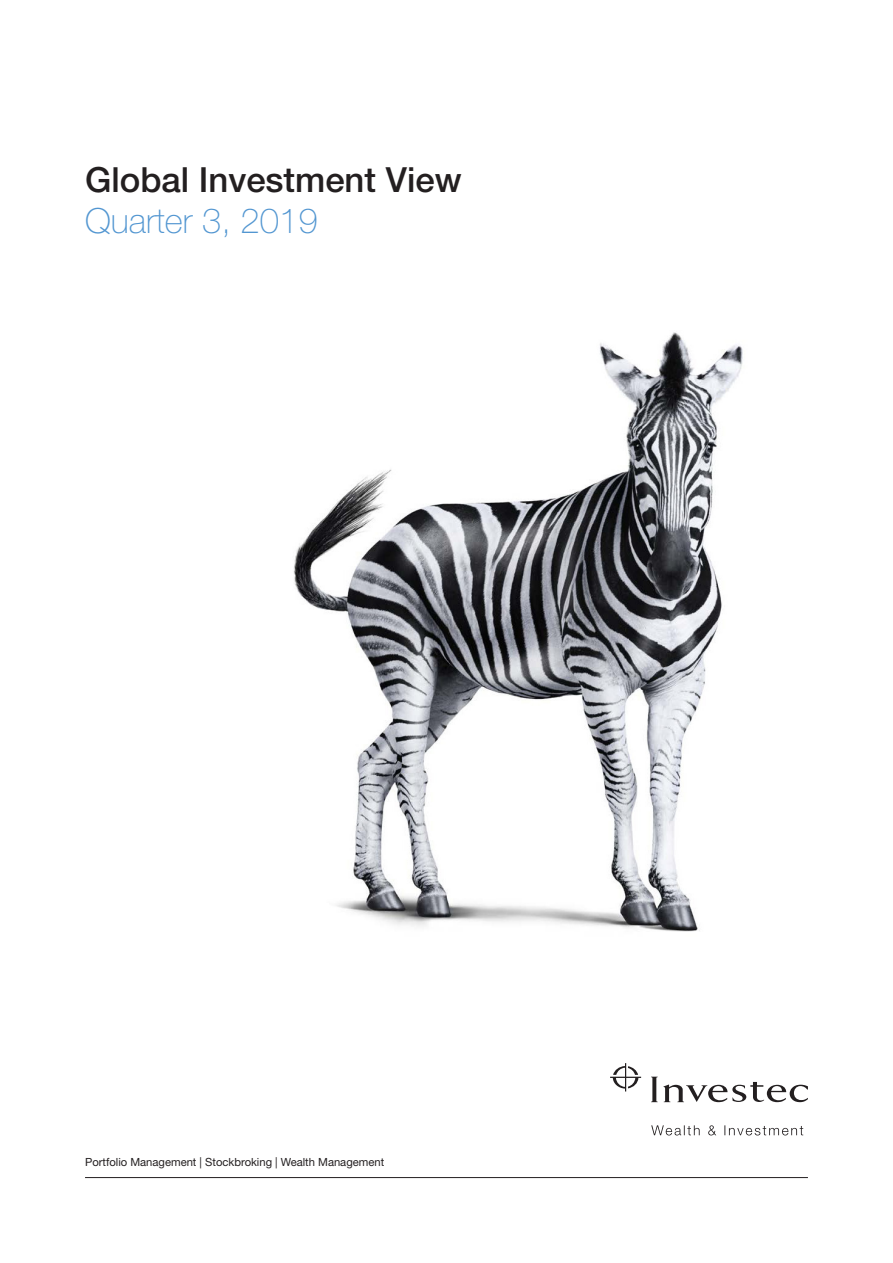
<style>
.page{position:relative;width:893px;height:1263px;background:#fff}
.page>*{position:absolute;margin:0;border:0;box-sizing:border-box;transform-origin:0 0}
.t1{font:500 34.65px "Helvetica Neue LT Std";color:#231f20}
.t2{font:100 34.65px "Helvetica Neue LT Std";color:#5296d1}
.t3{font:11.25px "Helvetica Neue LT Std";color:#231f20}
</style>
<div class="page">
<hr style="left:85px;top:1177px;width:723px;height:1px;background:#231f20">
<svg style="left:651px;top:1125px;width:152px;height:10px"></svg>
<svg style="left:651px;top:1077px;width:157px;height:25px"></svg>
<svg style="left:610px;top:1063px;width:31px;height:28px"></svg>
<img style="left:293px;top:332px;width:450px;height:600px">
<p class="t1" style="left:85px;top:159px;width:378px">Global Investment View</p>
<p class="t2" style="left:85px;top:201px;width:234px">Quarter 3, 2019</p>
<p class="t3" style="left:85px;top:1155px;width:301px">Portfolio Management | Stockbroking | Wealth Management</p>
</div>
